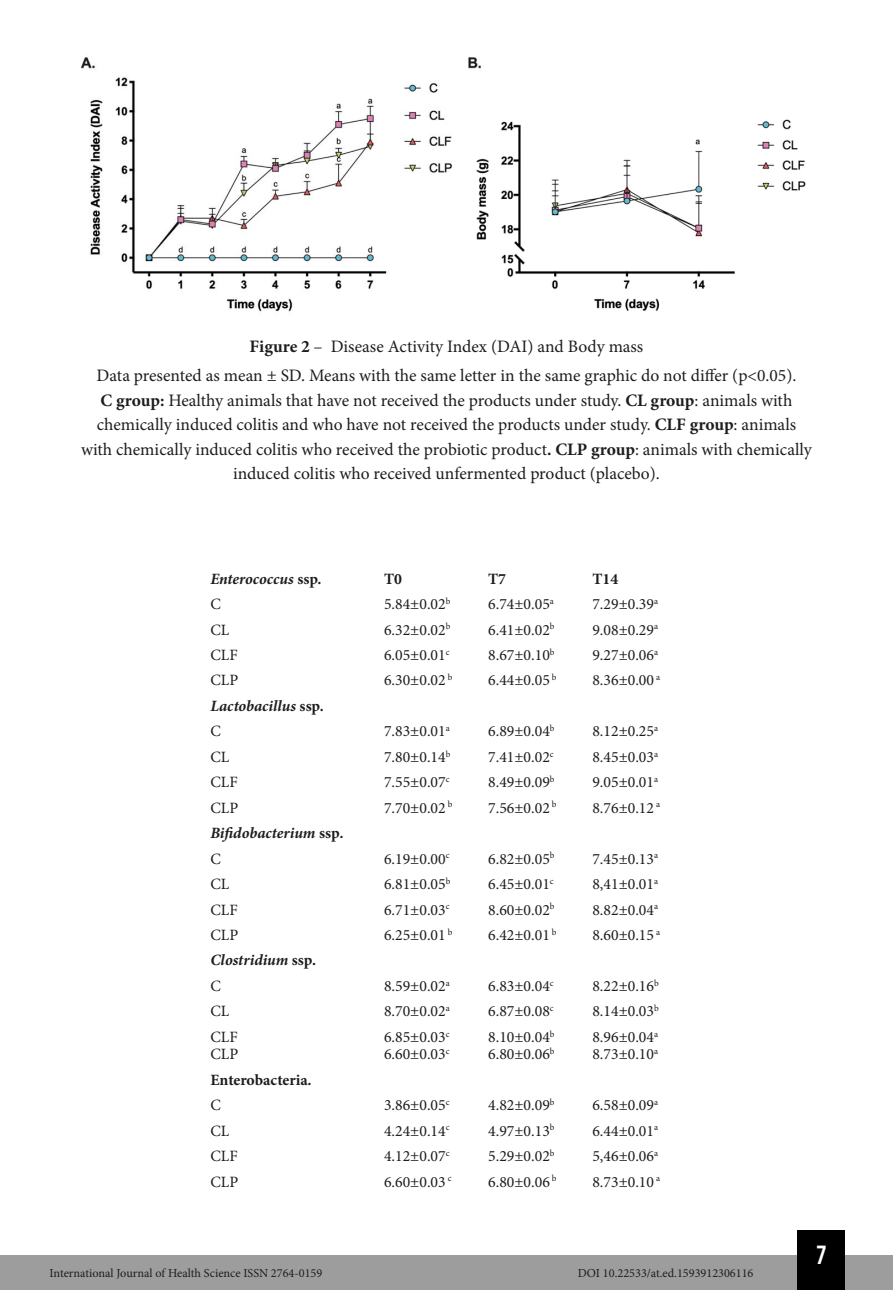
<style>
.page{position:relative;width:893px;height:1290px;background:#fff}
.page>*{position:absolute;margin:0;border:0;box-sizing:border-box;transform-origin:0 0}
.t1{font:26.25px "Bebas Kai";color:#fff}
.t2{font:17.5px/24.5px "Minion Pro";color:#1d1d1b;text-align:center}
.t3{font:15.75px/17.5px "Minion Pro";color:#1d1d1b}
.t4{font:italic 700 15.75px/25.4px "Minion Pro";color:#1d1d1b}
.t5{font:700 15.75px/25.4px "Minion Pro";color:#1d1d1b}
.t6{font:12.25px "Minion Pro";color:#1d1d1b}
.s1{font-weight:700}
.s2{font-style:normal}
.s3{font-weight:400;font-style:normal}
.s4{font-style:italic}
.s5{font-weight:400}
</style>
<div class="page">
<div style="left:0;top:1255px;width:893px;height:35px;background:#9d9d9d"></div>
<div style="left:797px;top:1230px;width:48px;height:60px;background:#000"></div>
<img style="left:80px;top:57px;width:726px;height:255px">
<p class="t2" style="left:97px;top:332px;width:701px;line-height:29.4px"><span class="s1">Figure 2</span> – Disease Activity Index (DAI) and Body mass<br>Data presented as mean ± SD. Means with the same letter in the same graphic do not differ (p&lt;0.05).</p>
<p class="t2" style="left:81px;top:388px;width:732px"><span class="s1">C group:</span> Healthy animals that have not received the products under study. <span class="s1">CL group</span>: animals with chemically induced colitis and who have not received the products under study. <span class="s1">CLF group</span>: animals with chemically induced colitis who received the probiotic product<span class="s1">. CLP group</span>: animals with chemically induced colitis who received unfermented product (placebo).</p>
<p class="t4" style="left:210px;top:566px;width:113px">Enterococcus <span class="s2">ssp.</span></p>
<p class="t5" style="left:384px;top:566px;width:19px">T0</p>
<p class="t5" style="left:488px;top:566px;width:19px">T7</p>
<p class="t5" style="left:592px;top:566px;width:27px">T14</p>
<p class="t3" style="left:210px;top:595px;width:12px">C</p>
<p class="t3" style="left:384px;top:595px;width:68px">5.84±0.02<sup>b</sup></p>
<p class="t3" style="left:488px;top:595px;width:67px">6.74±0.05<sup>a</sup></p>
<p class="t3" style="left:592px;top:595px;width:67px">7.29±0.39<sup>a</sup></p>
<p class="t3" style="left:210px;top:621px;width:20px">CL</p>
<p class="t3" style="left:384px;top:621px;width:68px">6.32±0.02<sup>b</sup></p>
<p class="t3" style="left:488px;top:621px;width:68px">6.41±0.02<sup>b</sup></p>
<p class="t3" style="left:592px;top:621px;width:67px">9.08±0.29<sup>a</sup></p>
<p class="t3" style="left:210px;top:646px;width:29px">CLF</p>
<p class="t3" style="left:384px;top:646px;width:67px">6.05±0.01<sup>c</sup></p>
<p class="t3" style="left:488px;top:646px;width:68px">8.67±0.10<sup>b</sup></p>
<p class="t3" style="left:592px;top:646px;width:67px">9.27±0.06<sup>a</sup></p>
<p class="t3" style="left:210px;top:672px;width:29px">CLP</p>
<p class="t3" style="left:384px;top:672px;width:70px">6.30±0.02 <sup>b</sup></p>
<p class="t3" style="left:488px;top:672px;width:70px">6.44±0.05 <sup>b</sup></p>
<p class="t3" style="left:592px;top:672px;width:69px">8.36±0.00 <sup>a</sup></p>
<p class="t4" style="left:210px;top:693px;width:115px">Lactobacillus <span class="s2">ssp.<br></span><span class="s3">C</span></p>
<p class="t3" style="left:384px;top:722px;width:67px">7.83±0.01<sup>a</sup></p>
<p class="t3" style="left:488px;top:722px;width:68px">6.89±0.04<sup>b</sup></p>
<p class="t3" style="left:592px;top:722px;width:67px">8.12±0.25<sup>a</sup></p>
<p class="t3" style="left:210px;top:748px;width:20px">CL</p>
<p class="t3" style="left:384px;top:748px;width:68px">7.80±0.14<sup>b</sup></p>
<p class="t3" style="left:488px;top:748px;width:67px">7.41±0.02<sup>c</sup></p>
<p class="t3" style="left:592px;top:748px;width:67px">8.45±0.03<sup>a</sup></p>
<p class="t3" style="left:210px;top:773px;width:29px">CLF</p>
<p class="t3" style="left:384px;top:773px;width:67px">7.55±0.07<sup>c</sup></p>
<p class="t3" style="left:488px;top:773px;width:68px">8.49±0.09<sup>b</sup></p>
<p class="t3" style="left:592px;top:773px;width:67px">9.05±0.01<sup>a</sup></p>
<p class="t3" style="left:210px;top:799px;width:29px">CLP</p>
<p class="t3" style="left:384px;top:799px;width:70px">7.70±0.02 <sup>b</sup></p>
<p class="t3" style="left:488px;top:799px;width:70px">7.56±0.02 <sup>b</sup></p>
<p class="t3" style="left:592px;top:799px;width:69px">8.76±0.12 <sup>a</sup></p>
<p class="t4" style="left:210px;top:820px;width:135px">Bifidobacterium <span class="s2">ssp</span>.<br><span class="s3">C</span></p>
<p class="t3" style="left:384px;top:850px;width:67px">6.19±0.00<sup>c</sup></p>
<p class="t3" style="left:488px;top:850px;width:68px">6.82±0.05<sup>b</sup></p>
<p class="t3" style="left:592px;top:850px;width:67px">7.45±0.13<sup>a</sup></p>
<p class="t3" style="left:210px;top:875px;width:20px">CL</p>
<p class="t3" style="left:384px;top:875px;width:68px">6.81±0.05<sup>b</sup></p>
<p class="t3" style="left:488px;top:875px;width:67px">6.45±0.01<sup>c</sup></p>
<p class="t3" style="left:592px;top:875px;width:67px">8,41±0.01<sup>a</sup></p>
<p class="t3" style="left:210px;top:901px;width:29px">CLF</p>
<p class="t3" style="left:384px;top:901px;width:67px">6.71±0.03<sup>c</sup></p>
<p class="t3" style="left:488px;top:901px;width:68px">8.60±0.02<sup>b</sup></p>
<p class="t3" style="left:592px;top:901px;width:67px">8.82±0.04<sup>a</sup></p>
<p class="t3" style="left:210px;top:926px;width:29px">CLP</p>
<p class="t3" style="left:384px;top:926px;width:70px">6.25±0.01 <sup>b</sup></p>
<p class="t3" style="left:488px;top:926px;width:70px">6.42±0.01 <sup>b</sup></p>
<p class="t3" style="left:592px;top:926px;width:69px">8.60±0.15 <sup>a</sup></p>
<p class="t4" style="left:210px;top:947px;width:107px">Clostridium <span class="s2">ssp.<br></span><span class="s3">C</span></p>
<p class="t3" style="left:384px;top:977px;width:67px">8.59±0.02<sup>a</sup></p>
<p class="t3" style="left:488px;top:977px;width:67px">6.83±0.04<sup>c</sup></p>
<p class="t3" style="left:592px;top:977px;width:68px">8.22±0.16<sup>b</sup></p>
<p class="t3" style="left:210px;top:1002px;width:20px">CL</p>
<p class="t3" style="left:384px;top:1002px;width:67px">8.70±0.02<sup>a</sup></p>
<p class="t3" style="left:488px;top:1002px;width:67px">6.87±0.08<sup>c</sup></p>
<p class="t3" style="left:592px;top:1002px;width:68px">8.14±0.03<sup>b</sup></p>
<p class="t3" style="left:210px;top:1028px;width:29px">CLF<br>CLP</p>
<p class="t3" style="left:384px;top:1028px;width:67px">6.85±0.03<sup>c<br></sup>6.60±0.03<sup>c</sup></p>
<p class="t3" style="left:488px;top:1028px;width:68px">8.10±0.04<sup>b<br></sup>6.80±0.06<sup>b</sup></p>
<p class="t3" style="left:592px;top:1028px;width:67px">8.96±0.04<sup>a<br></sup>8.73±0.10<sup>a</sup></p>
<p class="t5" style="left:210px;top:1067px;width:103px">Enterobacteria<span class="s4">.<br></span><span class="s5">C</span></p>
<p class="t3" style="left:384px;top:1096px;width:67px">3.86±0.05<sup>c</sup></p>
<p class="t3" style="left:488px;top:1096px;width:68px">4.82±0.09<sup>b</sup></p>
<p class="t3" style="left:592px;top:1096px;width:67px">6.58±0.09<sup>a</sup></p>
<p class="t3" style="left:210px;top:1122px;width:20px">CL</p>
<p class="t3" style="left:384px;top:1122px;width:67px">4.24±0.14<sup>c</sup></p>
<p class="t3" style="left:488px;top:1122px;width:68px">4.97±0.13<sup>b</sup></p>
<p class="t3" style="left:592px;top:1122px;width:67px">6.44±0.01<sup>a</sup></p>
<p class="t3" style="left:210px;top:1147px;width:29px">CLF</p>
<p class="t3" style="left:384px;top:1147px;width:67px">4.12±0.07<sup>c</sup></p>
<p class="t3" style="left:488px;top:1147px;width:68px">5.29±0.02<sup>b</sup></p>
<p class="t3" style="left:592px;top:1147px;width:67px">5,46±0.06<sup>a</sup></p>
<p class="t3" style="left:210px;top:1173px;width:29px">CLP</p>
<p class="t3" style="left:384px;top:1173px;width:69px">6.60±0.03 <sup>c</sup></p>
<p class="t3" style="left:488px;top:1173px;width:70px">6.80±0.06 <sup>b</sup></p>
<p class="t3" style="left:592px;top:1173px;width:69px">8.73±0.10 <sup>a</sup></p>
<p class="t6" style="left:50px;top:1265px;width:274px">International Journal of Health Science ISSN 2764-0159</p>
<p class="t6" style="left:578px;top:1265px;width:177px">DOI 10.22533/at.ed.1593912306116</p>
<h1 class="t1" style="left:817px;top:1241px;width:11px">7</h1>
</div>
